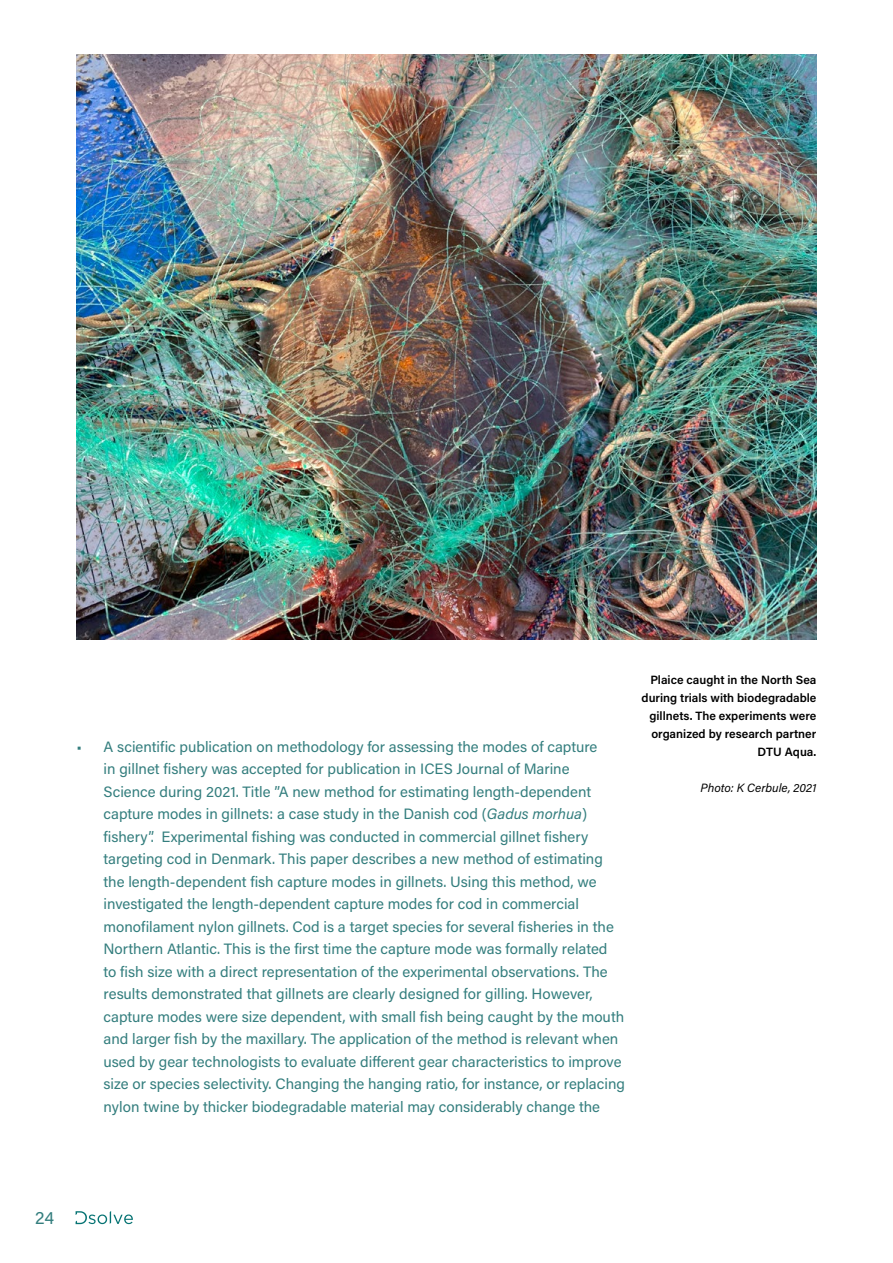
<style>
.page{position:relative;width:893px;height:1263px;background:#fff}
.page>*{position:absolute;margin:0;border:0;box-sizing:border-box;transform-origin:0 0}
.t1{font:18px "Acumin Pro";color:#347e7e}
.t2{font:15px/22.5px "Acumin Pro";color:#347e7e}
.t3{font:600 12px/18px "Acumin Pro";color:#000;text-align:right}
.t4{font:italic 12px "Acumin Pro";color:#000}
.s1{font-style:italic}
</style>
<div class="page">
<svg style="left:76px;top:1211px;width:57px;height:13px"></svg>
<img style="left:77px;top:54px;width:739px;height:585px">
<p class="t2" style="left:104px;top:734px;width:523px;text-indent:-27px">• A scientific publication on methodology for assessing the modes of capture<br>in gillnet fishery was accepted for publication in ICES Journal of Marine Science during 2021. Title ”A new method for estimating length-dependent capture modes in gillnets: a case study in the Danish cod (<span class="s1">Gadus morhua</span>) fishery”. Experimental fishing was conducted in commercial gillnet fishery targeting cod in Denmark. This paper describes a new method of estimating the length-dependent fish capture modes in gillnets. Using this method, we investigated the length-dependent capture modes for cod in commercial monofilament nylon gillnets. Cod is a target species for several fisheries in the Northern Atlantic. This is the first time the capture mode was formally related<br>to fish size with a direct representation of the experimental observations. The results demonstrated that gillnets are clearly designed for gilling. However, capture modes were size dependent, with small fish being caught by the mouth and larger fish by the maxillary. The application of the method is relevant when used by gear technologists to evaluate different gear characteristics to improve size or species selectivity. Changing the hanging ratio, for instance, or replacing nylon twine by thicker biodegradable material may considerably change the</p>
<p class="t3" style="left:642px;top:670px;width:176px">Plaice caught in the North Sea during trials with biodegradable gillnets. The experiments were organized by research partner<br>DTU Aqua.</p>
<p class="t4" style="left:700px;top:779px;width:118px">Photo: K Cerbule, 2021</p>
<p class="t1" style="left:35px;top:1205px;width:20px">24</p>
</div>
